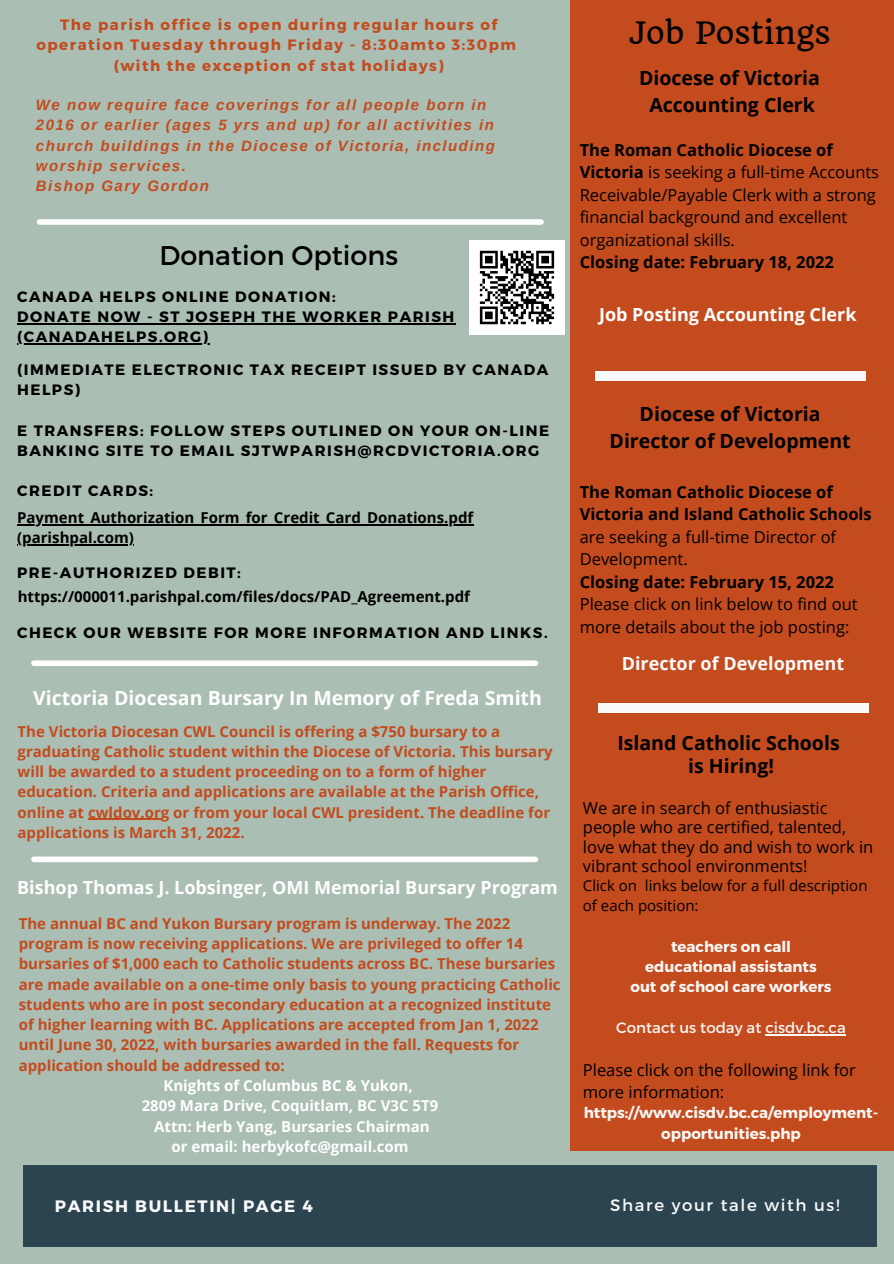
<style>
.page{position:relative;width:894px;height:1264px;background:#fff}
.page>*{position:absolute;margin:0;border:0;box-sizing:border-box;transform-origin:0 0}
.t1{font:30px "Quando";color:#000}
.t2{font:27px "Montserrat";color:#000}
.t3{font:700 19.5px "Open Sans";color:#000}
.t4{font:700 19.5px "Open Sans";color:#fff}
.t5{font:700 18px "Open Sans";color:#fff}
.t6{font:700 18px "Open Sans";color:#fafafa}
.t7{font:16.5px/22.5px "Open Sans";color:#000}
.t8{font:700 16.5px/22.5px "Open Sans";color:#000}
.t9{font:700 16.5px "Montserrat";letter-spacing:.1em;color:#fafafa}
.t10{font:16.5px "Montserrat";letter-spacing:.1em;color:#fafafa}
.t11{font:700 15px/20.2px "Open Sans";color:#c44b1e}
.t12{font:700 15px/20.2px "Montserrat";letter-spacing:.1em;color:#000}
.t13{font:italic 700 15px/20.2px "Arimo";letter-spacing:.1em;color:#c44b1e}
.t14{font:700 15px/20.2px "Open Sans";color:#000}
.t15{font:700 15px/20.2px "Montserrat";letter-spacing:.1em;color:#c44b1e;text-align:center}
.t16{font:700 15px "Open Sans";color:#fff}
.t17{font:700 15px/20.2px "Montserrat";color:#f7f7f5;text-align:center}
.t18{font:15px/20.2px "Open Sans";color:#000}
.t19{font:15px "Montserrat";color:#f7f7f5}
.s1{font-weight:700}
.s2{font-weight:400}
</style>
<div class="page">
<div style="left:0;top:0;width:893px;height:1263px;background:#aabeb3"></div>
<div style="left:34px;top:660px;width:501px;height:6px;background:#fff"></div>
<div style="left:24px;top:1165px;width:852px;height:81px;background:#2c4450"></div>
<div style="left:570px;top:0;width:323px;height:1150px;background:#c44b1e"></div>
<div style="left:40px;top:219px;width:501px;height:6px;background:#fff"></div>
<div style="left:597px;top:703px;width:271px;height:9px;background:#fafafa"></div>
<div style="left:594px;top:371px;width:271px;height:9px;background:#fafafa"></div>
<div style="left:34px;top:856px;width:501px;height:6px;background:#fff"></div>
<img style="left:469px;top:240px;width:95px;height:95px">
<hr style="left:17px;top:323px;width:439px;height:1px;background:#000">
<hr style="left:17px;top:343px;width:192px;height:1px;background:#000">
<hr style="left:17px;top:524px;width:456px;height:1px;background:#000">
<hr style="left:17px;top:544px;width:117px;height:1px;background:#000">
<hr style="left:765px;top:1033px;width:80px;height:2px;background:#f7f7f5">
<hr style="left:88px;top:818px;width:73px;height:2px;background:#c44b1e">
<p class="t15" style="left:36px;top:14px;width:481px">The parish office is open during regular hours of operation Tuesday through Friday - 8:30amto 3:30pm</p>
<p class="t15" style="left:114px;top:54px;width:331px">(with the exception of stat holidays)</p>
<p class="t13" style="left:36px;top:95px;width:460px">We now require face coverings for all people born in 2016 or earlier (ages 5 yrs and up) for all activities in church buildings in the Diocese of Victoria, including worship services.</p>
<p class="t13" style="left:36px;top:176px;width:175px">Bishop Gary Gordon</p>
<p class="t2" style="left:159px;top:238px;width:240px">Donation Options</p>
<p class="t12" style="left:17px;top:285px;width:320px">CANADA HELPS ONLINE DONATION:</p>
<p class="t12" style="left:17px;top:305px;width:438px">DONATE NOW - ST JOSEPH THE WORKER PARISH (CANADAHELPS.ORG)</p>
<p class="t12" style="left:17px;top:358px;width:532px">(IMMEDIATE ELECTRONIC TAX RECEIPT ISSUED BY CANADA<br>HELPS)</p>
<p class="t12" style="left:17px;top:419px;width:533px">E TRANSFERS: FOLLOW STEPS OUTLINED ON YOUR ON-LINE<br>BANKING SITE TO EMAIL SJTWPARISH@RCDVICTORIA.ORG</p>
<p class="t12" style="left:17px;top:480px;width:137px">CREDIT CARDS:</p>
<p class="t14" style="left:17px;top:507px;width:457px">Payment_Authorization_Form_for_Credit_Card_Donations.pdf (parishpal.com)</p>
<p class="t12" style="left:17px;top:561px;width:225px">PRE-AUTHORIZED DEBIT:</p>
<p class="t14" style="left:18px;top:586px;width:453px">https://000011.parishpal.com/files/docs/PAD_Agreement.pdf</p>
<p class="t12" style="left:17px;top:622px;width:532px">CHECK OUR WEBSITE FOR MORE INFORMATION AND LINKS.</p>
<p class="t4" style="left:33px;top:684px;width:510px">Victoria Diocesan Bursary In Memory of Freda Smith</p>
<p class="t11" style="left:18px;top:720px;width:536px">The Victoria Diocesan CWL Council is offering a $750 bursary to a graduating Catholic student within the Diocese of Victoria. This bursary will be awarded to a student proceeding on to a form of higher education. Criteria and applications are available at the Parish Office, online at cwldov.org or from your local CWL president. The deadline for applications is March 31, 2022.</p>
<p class="t5" style="left:17px;top:874px;width:542px">Bishop Thomas J. Lobsinger, OMI Memorial Bursary Program</p>
<p class="t11" style="left:19px;top:912px;width:543px">The annual BC and Yukon Bursary program is underway. The 2022 program is now receiving applications. We are privileged to offer 14 bursaries of $1,000 each to Catholic students across BC. These bursaries are made available on a one-time only basis to young practicing Catholic students who are in post secondary education at a recognized institute of higher learning with BC. Applications are accepted from Jan 1, 2022 until June 30, 2022, with bursaries awarded in the fall. Requests for application should be addressed to:</p>
<p class="t16" style="left:163px;top:1074px;width:251px">Knights of Columbus BC &amp; Yukon,</p>
<p class="t16" style="left:142px;top:1095px;width:298px">2809 Mara Drive, Coquitlam, BC V3C 5T9</p>
<p class="t16" style="left:154px;top:1115px;width:277px">Attn: Herb Yang, Bursaries Chairman</p>
<p class="t16" style="left:172px;top:1135px;width:238px">or email: herbykofc@gmail.com</p>
<p class="t1" style="left:629px;top:15px;width:202px">Job Postings</p>
<p class="t3" style="left:639px;top:64px;width:182px">Diocese of Victoria</p>
<p class="t3" style="left:649px;top:91px;width:167px">Accounting Clerk</p>
<p class="t7" style="left:579px;top:138px;width:301px"><span class="s1">The Roman Catholic Diocese of Victoria</span> is seeking a full-time Accounts Receivable/Payable Clerk with a strong financial background and excellent organizational skills.</p>
<p class="t8" style="left:579px;top:250px;width:256px">Closing date: February 18, 2022</p>
<p class="t5" style="left:599px;top:302px;width:259px">Job Posting Accounting Clerk</p>
<p class="t3" style="left:639px;top:400px;width:182px">Diocese of Victoria</p>
<p class="t3" style="left:609px;top:427px;width:242px">Director of Development</p>
<p class="t8" style="left:579px;top:480px;width:293px">The Roman Catholic Diocese of<br>Victoria and Island Catholic Schools <span class="s2">are seeking a full-time Director of<br>Development.</span></p>
<p class="t8" style="left:579px;top:570px;width:256px">Closing date: February 15, 2022</p>
<p class="t7" style="left:579px;top:593px;width:279px">Please click on link below to find out more details about the job posting:</p>
<p class="t6" style="left:621px;top:650px;width:224px">Director of Development</p>
<p class="t3" style="left:617px;top:729px;width:224px">Island Catholic Schools</p>
<p class="t3" style="left:688px;top:751px;width:87px">is Hiring!</p>
<p class="t7" style="left:582px;top:798px;width:292px;line-height:19.2px">We are in search of enthusiastic people who are certified, talented, love what they do and wish to work in vibrant school environments!</p>
<p class="t18" style="left:582px;top:875px;width:286px">Click on links below for a full description of each position:</p>
<p class="t17" style="left:670px;top:935px;width:122px">teachers on call</p>
<p class="t17" style="left:645px;top:955px;width:173px">educational assistants</p>
<p class="t17" style="left:630px;top:976px;width:203px">out of school care workers</p>
<p class="t19" style="left:616px;top:1017px;width:231px">Contact us today at cisdv.bc.ca</p>
<p class="t7" style="left:582px;top:1057px;width:274px">Please click on the following link for more information:</p>
<p class="t17" style="left:583px;top:1102px;width:296px">https://www.cisdv.bc.ca/employment&shy;opportunities.php</p>
<p class="t9" style="left:55px;top:1195px;width:260px">PARISH BULLETIN| PAGE 4</p>
<p class="t10" style="left:610px;top:1194px;width:231px">Share your tale with us!</p>
</div>
